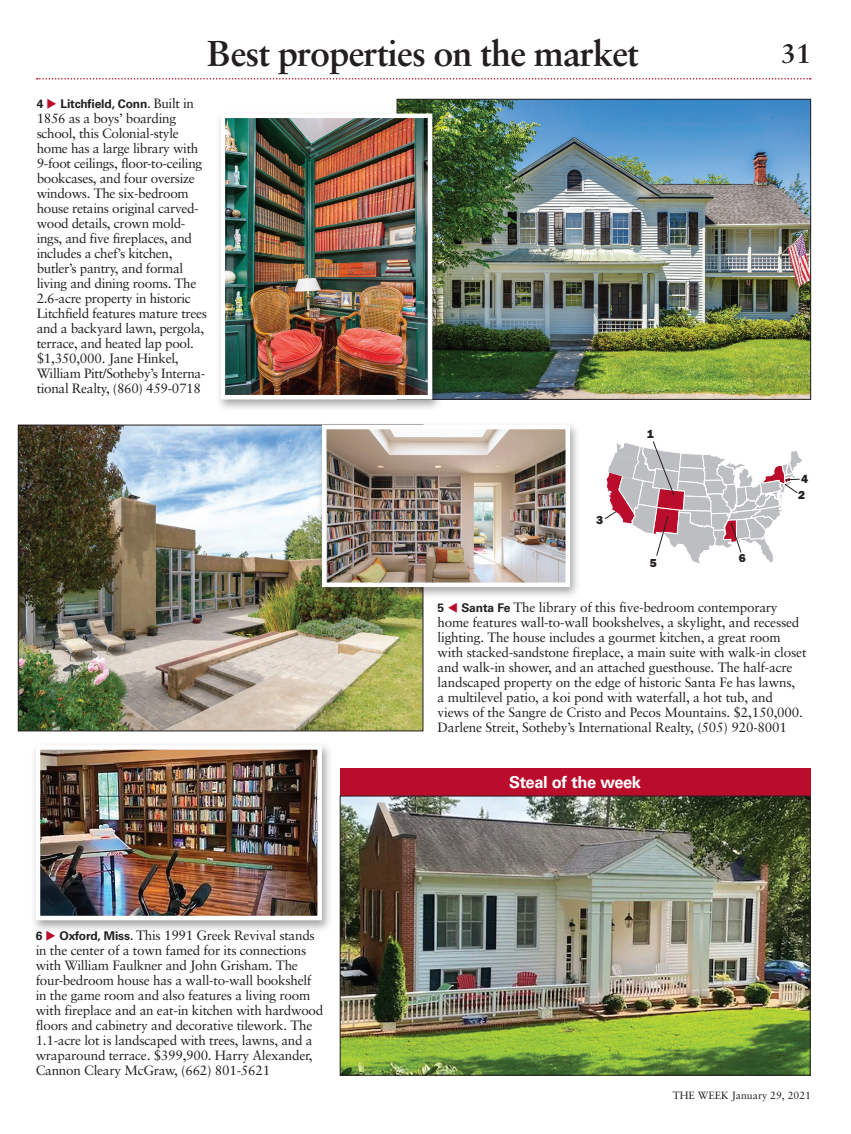
<style>
.page{position:relative;width:851px;height:1134px;background:#fff}
.page>*{position:absolute;margin:0;border:0;box-sizing:border-box;transform-origin:0 0}
.t1{font:700 36px "Sabon";letter-spacing:-.025em;color:#231f20}
.t2{font:700 27px "Sabon";color:#231f20}
.t3{font:700 16.5px "Univers LT Std";letter-spacing:-.025em;color:#fff}
.t4{font:13.5px/15px "Sabon";letter-spacing:-.02em;color:#231f20}
.t5{font:700 12px "Univers LT Std";letter-spacing:-.01em;color:#231f20}
.t6{font:800 12px "Franklin Gothic EF";color:#231f20}
.t7{font:10.5px "Sabon";color:#231f20}
.s1{color:#ba0d2b}
.s2{font-family:"Sabon";font-weight:400;font-size:13.5px}
.s3{font-family:"Univers LT Std";font-weight:700;font-size:12px}
</style>
<div class="page">
<svg style="left:37px;top:78px;width:773px;height:2px"></svg>
<img style="left:20px;top:427px;width:401px;height:302px">
<img style="left:399px;top:101px;width:409px;height:297px">
<div style="left:340px;top:769px;width:470px;height:27px;background:#ba0d2b"></div>
<img style="left:342px;top:798px;width:466px;height:276px">
<div style="left:340px;top:796px;width:470px;height:280px;border:1px solid #231f20"></div>
<div style="left:30px;top:742px;width:303px;height:191px;background:#231f20;opacity:.4"></div>
<img style="left:41px;top:750px;width:276px;height:165px">
<div style="left:36px;top:745px;width:286px;height:175px;border:4px solid #fff"></div>
<div style="left:316px;top:421px;width:265px;height:178px;background:#231f20;opacity:.4"></div>
<img style="left:327px;top:430px;width:238px;height:152px">
<div style="left:322px;top:425px;width:248px;height:162px;border:4px solid #fff"></div>
<div style="left:215px;top:110px;width:228px;height:302px;background:#231f20;opacity:.4"></div>
<img style="left:225px;top:119px;width:202px;height:275px">
<div style="left:220px;top:114px;width:212px;height:285px;border:4px solid #fff"></div>
<svg style="left:605px;top:441px;width:197px;height:123px"></svg>
<h1 class="t1" style="left:207px;top:31px;width:433px">Best properties on the market</h1>
<p class="t5" style="left:37px;top:97px;width:159px">4 <span class="s1">◆</span> Litchfield, Conn. <span class="s2">Built in</span></p>
<p class="t4" style="left:37px;top:111px;width:172px">1856 as a boys’ boarding school, this Colonial-style home has a large library with<br>9-foot ceilings, floor-to-ceiling bookcases, and four oversize windows. The six-bedroom house retains original carved&shy;wood details, crown mold&shy;ings, and five fireplaces, and includes a chef’s kitchen, butler’s pantry, and formal living and dining rooms. The<br>2.6-acre property in historic<br>Litchfield features mature trees and a backyard lawn, pergola, terrace, and heated lap pool. $1,350,000. Jane Hinkel,<br>William Pitt/Sotheby’s Interna&shy;tional Realty, (860) 459-0718</p>
<p class="t6" style="left:646px;top:427px;width:8px">1</p>
<p class="t6" style="left:596px;top:513px;width:8px">3</p>
<p class="t6" style="left:649px;top:556px;width:8px">5</p>
<h2 class="t2" style="left:781px;top:37px;width:32px">31</h2>
<p class="t6" style="left:739px;top:551px;width:8px">6</p>
<p class="t6" style="left:801px;top:473px;width:8px">4</p>
<p class="t6" style="left:798px;top:489px;width:8px">2</p>
<p class="t4" style="left:437px;top:599px;width:370px"><span class="s3">5</span> <span class="s1">▼</span> <span class="s3">Santa Fe</span> The library of this five-bedroom contemporary home features wall-to-wall bookshelves, a skylight, and recessed lighting. The house includes a gourmet kitchen, a great room with stacked-sandstone fireplace, a main suite with walk-in closet and walk-in shower, and an attached guesthouse. The half-acre landscaped property on the edge of historic Santa Fe has lawns,<br>a multilevel patio, a koi pond with waterfall, a hot tub, and views of the Sangre de Cristo and Pecos Mountains. $2,150,000.<br>Darlene -Streit, Sotheby’s International Realty, (505) 920-8001</p>
<p class="t4" style="left:36px;top:927px;width:289px"><span class="s3">6</span> <span class="s1">◆</span> <span class="s3">Oxford, Miss.</span> This 1991 Greek Revival stands in the center of a town famed for its connections with William Faulkner and John Grisham. The four-bedroom house has a wall-to-wall bookshelf in the game room and also features a living room with fireplace and an eat-in kitchen with hardwood floors and cabinetry and decorative tilework. The 1.1-acre lot is landscaped with trees, lawns, and a wraparound terrace. $399,900. Harry Alexander, Cannon Cleary McGraw, (662) 801-5621</p>
<p class="t3" style="left:509px;top:773px;width:133px">Steal of the week</p>
<p class="t7" style="left:672px;top:1089px;width:140px">THE WEEK January 29, 2021</p>
</div>
